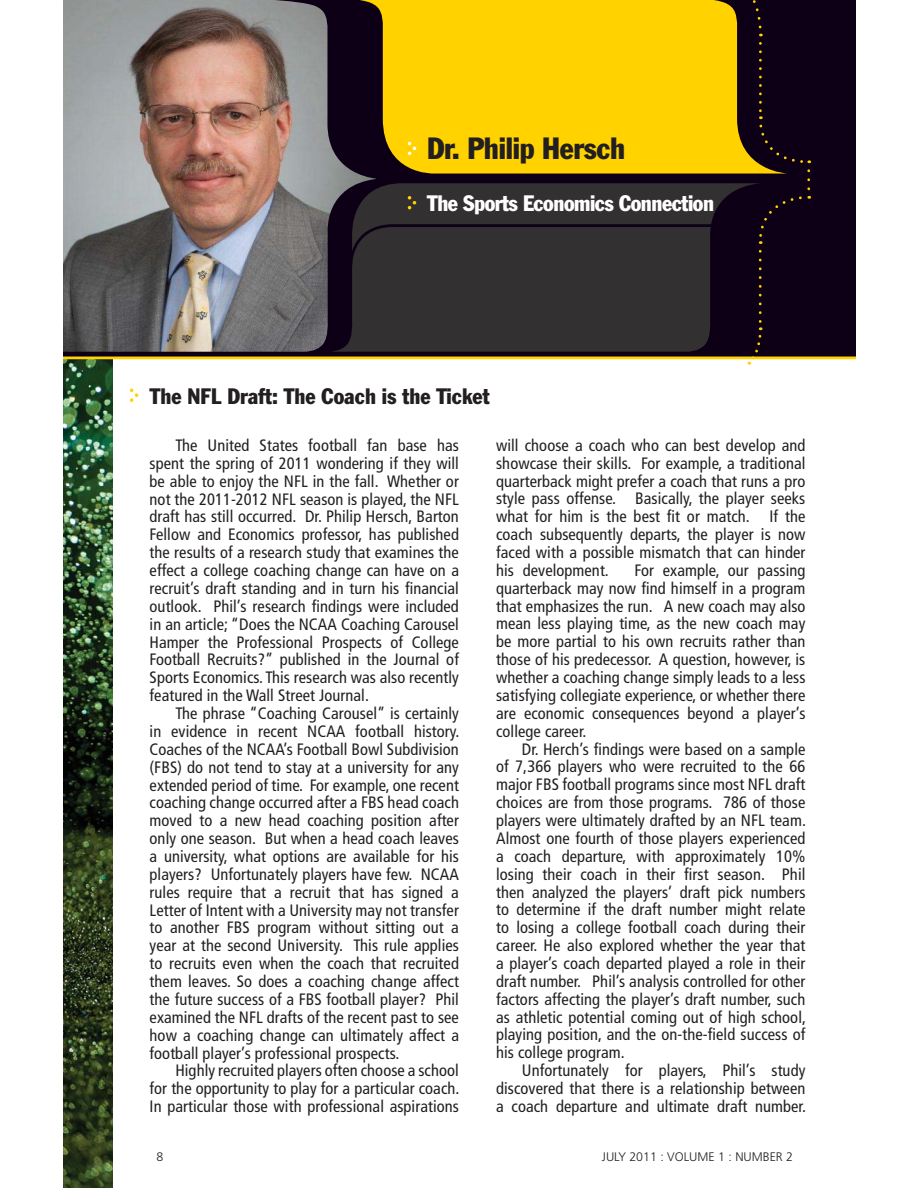
<style>
.page{position:relative;width:918px;height:1188px;background:#fff}
.page>*{position:absolute;margin:0;border:0;box-sizing:border-box;transform-origin:0 0}
.t1{font:condensed 30.3px "Franklin Gothic";letter-spacing:-.01em;color:#231f20}
.t2{font:condensed 22.05px "Franklin Gothic";color:#231f20}
.t3{font:condensed 22.05px "Franklin Gothic";letter-spacing:-.02em;color:#fff}
.t4{font:condensed 16.5px/17.9px "Frutiger";letter-spacing:.005em;color:#231f20;text-align:justify}
.t5{font:300 12.3px "Frutiger";color:#231f20}
</style>
<div class="page">
<img style="left:63px;top:362px;width:49px;height:826px">
<svg style="left:63px;top:0;width:792px;height:362px;background:#2b1d22"></svg>
<svg style="left:130px;top:389px;width:8px;height:13px"></svg>
<img style="left:63px;top:0;width:313px;height:352px">
<div style="left:788px;top:43px;width:22px;height:122px;background:#0d0016"></div>
<div style="left:757px;top:171px;width:53px;height:73px;background:#0d0016"></div>
<svg style="left:747px;top:251px;width:16px;height:114px"></svg>
<svg style="left:330px;top:183px;width:430px;height:169px;background:#2a262b"></svg>
<svg style="left:294px;top:0;width:494px;height:175px;background:#c3a00f"></svg>
<svg style="left:346px;top:223px;width:369px;height:48px;background:#2e2b2e"></svg>
<svg style="left:408px;top:142px;width:8px;height:13px"></svg>
<svg style="left:408px;top:196px;width:8px;height:13px"></svg>
<h1 class="t1" style="left:427px;top:137px;width:200px">Dr. Philip Hersch</h1>
<h2 class="t3" style="left:427px;top:195px;width:288px">The Sports Economics Connection</h2>
<h2 class="t2" style="left:150px;top:388px;width:341px">The NFL Draft: The Coach is the Ticket</h2>
<p class="t4" style="left:150px;top:438px;width:311px;text-indent:26px">The United States football fan base has spent the spring of 2011 wondering if they will be able to enjoy the NFL in the fall. Whether or not the 2011-2012 NFL season is played, the NFL draft has still occurred. Dr. Philip Hersch, Barton Fellow and Economics professor, has published the results of a research study that examines the effect a college coaching change can have on a recruit’s draft standing and in turn his financial outlook. Phil’s research findings were included in an article; “Does the NCAA Coaching Carousel Hamper the Professional Prospects of College Football Recruits?” published in the Journal of Sports Economics. This research was also recently featured in the Wall Street Journal.</p>
<p class="t4" style="left:150px;top:706px;width:311px;text-indent:26px">The phrase “Coaching Carousel” is certainly in evidence in recent NCAA football history.<br>Coaches of the NCAA’s Football Bowl Subdivision (FBS) do not tend to stay at a university for any extended period of time. For example, one recent coaching change occurred after a FBS head coach moved to a new head coaching position after only one season. But when a head coach leaves a university, what options are available for his players? Unfortunately players have few. NCAA rules require that a recruit that has signed a Letter of Intent with a University may not transfer to another FBS program without sitting out a year at the second University. This rule applies to recruits even when the coach that recruited them leaves. So does a coaching change affect the future success of a FBS football player? Phil examined the NFL drafts of the recent past to see how a coaching change can ultimately affect a football player’s professional prospects.</p>
<p class="t4" style="left:150px;top:1063px;width:311px;text-indent:26px">Highly recruited players often choose a school for the opportunity to play for a particular coach.<br>In particular those with professional aspirations</p>
<p class="t5" style="left:156px;top:1151px;width:8px">8</p>
<p class="t4" style="left:496px;top:437px;width:311px">will choose a coach who can best develop and showcase their skills. For example, a traditional quarterback might prefer a coach that runs a pro style pass offense. Basically, the player seeks what for him is the best fit or match. If the coach subsequently departs, the player is now faced with a possible mismatch that can hinder his development.</p>
<p class="t4" style="left:496px;top:563px;width:311px;text-indent:139px">For example, our passing quarterback may now find himself in a program that emphasizes the run. A new coach may also mean less playing time, as the new coach may be more partial to his own recruits rather than those of his predecessor. A question, however, is whether a coaching change simply leads to a less satisfying collegiate experience, or whether there are economic consequences beyond a player’s college career.</p>
<p class="t4" style="left:496px;top:741px;width:311px;text-indent:26px">Dr. Herch’s findings were based on a sample of 7,366 players who were recruited to the 66 major FBS football programs since most NFL draft choices are from those programs. 786 of those players were ultimately drafted by an NFL team.<br>Almost one fourth of those players experienced a coach departure, with approximately 10% losing their coach in their first season. Phil then analyzed the players’ draft pick numbers to determine if the draft number might relate to losing a college football coach during their career. He also explored whether the year that a player’s coach departed played a role in their draft number. Phil’s analysis controlled for other factors affecting the player’s draft number, such as athletic potential coming out of high school, playing position, and the on-the-field success of his college program.</p>
<p class="t4" style="left:496px;top:1063px;width:311px;text-indent:26px">Unfortunately for players, Phil’s study discovered that there is a relationship between a coach departure and ultimate draft number.</p>
<p class="t5" style="left:602px;top:1151px;width:193px">JULY 2011 : VOLUME 1 : NUMBER 2</p>
</div>
